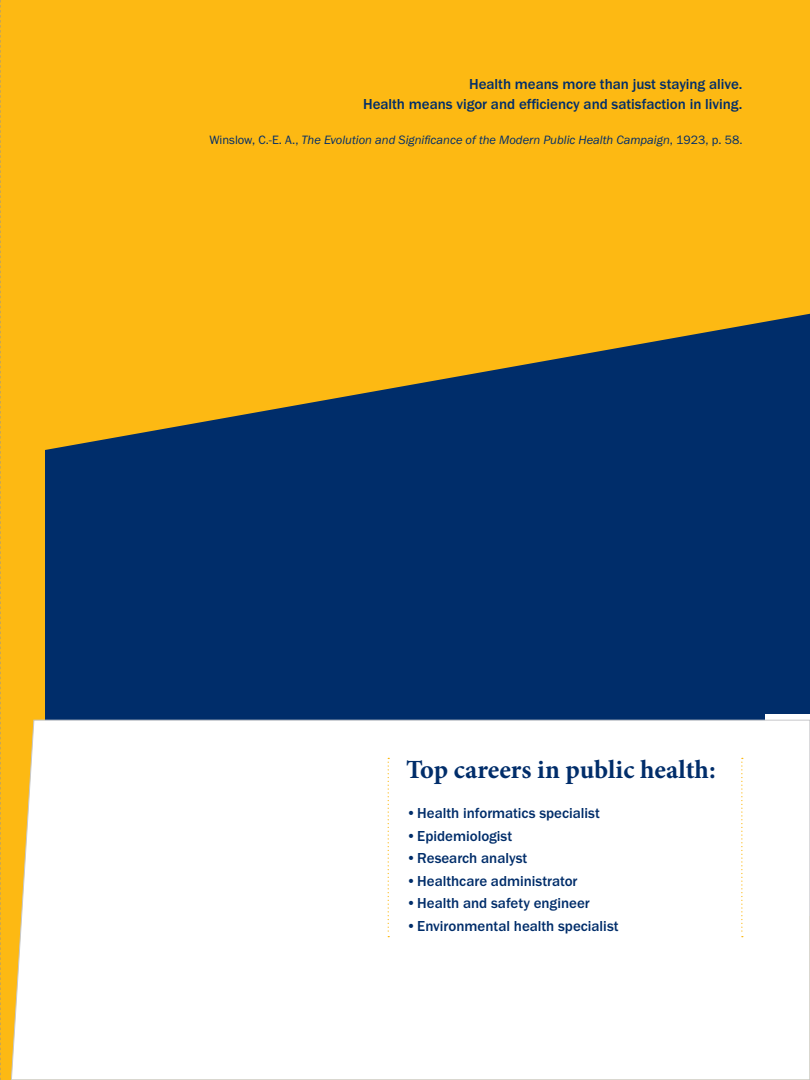
<style>
.page{position:relative;width:810px;height:1080px;background:#fdb913}
.page>*{position:absolute;margin:0;border:0;box-sizing:border-box;transform-origin:0 0}
.t1{font:700 26.25px "Minion Pro";color:#002d6a}
.t2{font:500 15px/20px "Franklin Gothic URW";color:#002d6a;text-align:right}
.t3{font:12.5px "Franklin Gothic URW Boo Ita";color:#002d6a}
.s1{font-family:"Franklin Gothic URW Boo"}
</style>
<div class="page">
<svg style="left:45px;top:314px;width:765px;height:406px;fill:#002d6a"></svg>
<div style="left:765px;top:714px;width:45px;height:201px;background:linear-gradient(to right,#fff,#fff)"></div>
<div style="left:11px;top:720px;width:799px;height:360px;background:#fff"></div>
<svg style="left:388px;top:758px;width:1px;height:179px"></svg>
<svg style="left:741px;top:758px;width:2px;height:179px"></svg>
<svg style="left:0;top:0;width:1px;height:1080px"></svg>
<p class="t2" style="left:363px;top:73px;width:381px">Health means more than just staying alive.<br>Health means vigor and efficiency and satisfaction in living.</p>
<p class="t3" style="left:210px;top:132px;width:534px"><span class="s1">Winslow, C.-E. A.,</span> The Evolution and Significance of the Modern Public Health Campaign<span class="s1">, 1923, p. 58.</span></p>
<h1 class="t1" style="left:406px;top:751px;width:311px">Top careers in public health:</h1>
<p class="t2" style="left:406px;top:803px;width:195px">•Health informatics specialist</p>
<p class="t2" style="left:406px;top:825px;width:108px">•Epidemiologist</p>
<p class="t2" style="left:406px;top:848px;width:123px">•Research analyst</p>
<p class="t2" style="left:406px;top:870px;width:173px">•Healthcare administrator</p>
<p class="t2" style="left:406px;top:893px;width:185px">•Health and safety engineer</p>
<p class="t2" style="left:406px;top:915px;width:214px">•Environmental health specialist</p>
</div>
